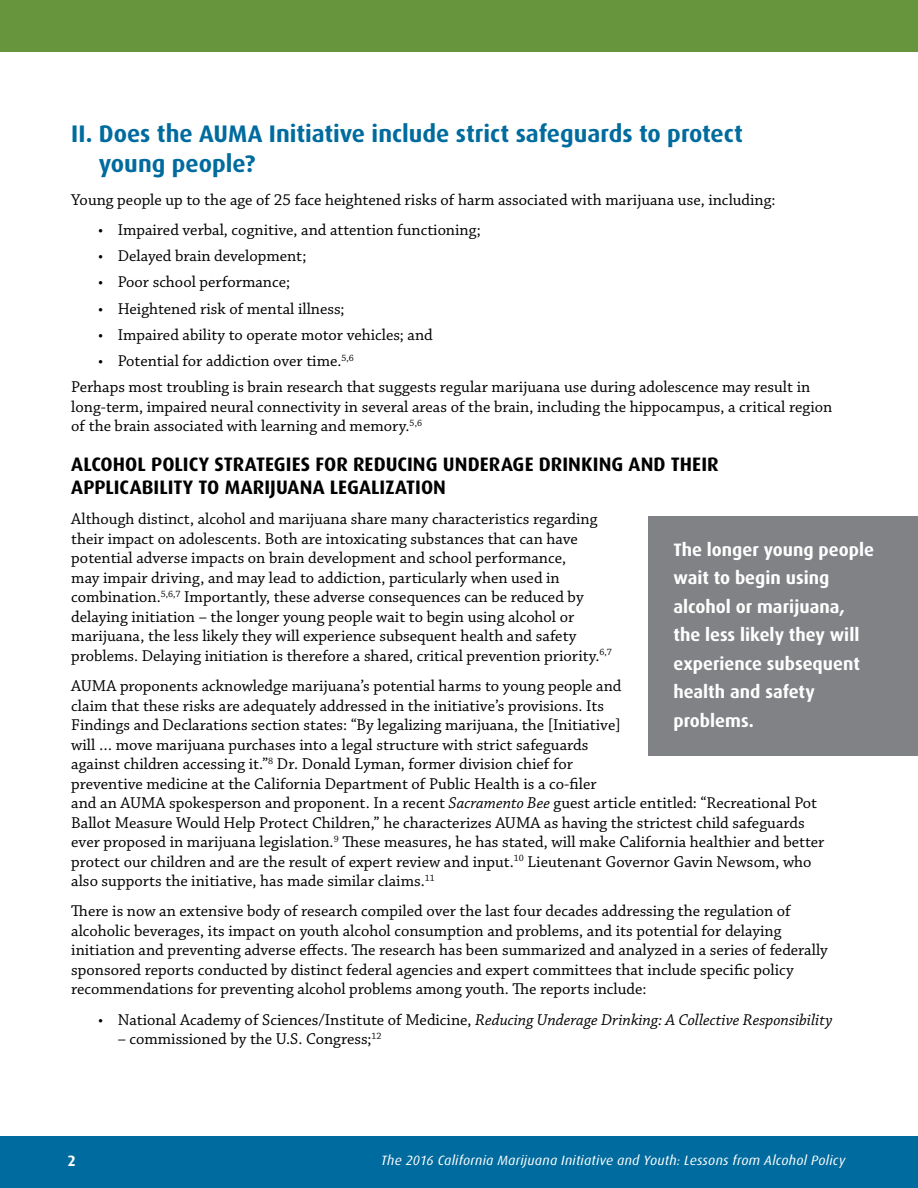
<style>
.page{position:relative;width:918px;height:1188px;background:#fff}
.page>*{position:absolute;margin:0;border:0;box-sizing:border-box;transform-origin:0 0}
.t1{font:700 24px/30px "Dax";color:#006b9e}
.t2{font:700 19.5px/22.5px "Dax";letter-spacing:.005em;color:#000}
.t3{font:700 18px/28.5px "Dax";color:#fff}
.t4{font:16.5px/19.5px "Chaparral Pro";color:#000}
.t5{font:italic 16.5px "Chaparral Pro";color:#000}
.t6{font:700 15px "Dax";color:#fff}
.t7{font:italic 13.5px "Dax";letter-spacing:.02em;color:#fff}
.s1{font-style:italic}
.s2{font-style:normal}
</style>
<div class="page">
<div style="left:0;top:1136px;width:918px;height:52px;background:#006b9e"></div>
<div style="left:0;top:0;width:918px;height:52px;background:#66953d"></div>
<div style="left:648px;top:516px;width:270px;height:240px;background:#808285"></div>
<h1 class="t1" style="left:99px;top:118px;width:645px;text-indent:-28px">II. Does the AUMA Initiative include strict safeguards to protect young people?</h1>
<p class="t4" style="left:71px;top:190px;width:706px">Young people up to the age of 25 face heightened risks of harm associated with marijuana use, including:</p>
<p class="t4" style="left:98px;top:221px;width:384px">• Impaired verbal, cognitive, and attention functioning;</p>
<p class="t4" style="left:98px;top:247px;width:210px">• Delayed brain development;</p>
<p class="t4" style="left:98px;top:273px;width:193px">• Poor school performance;</p>
<p class="t4" style="left:98px;top:299px;width:248px">• Heightened risk of mental illness;</p>
<p class="t4" style="left:98px;top:326px;width:336px">• Impaired ability to operate motor vehicles; and</p>
<p class="t4" style="left:71px;top:348px;width:740px;line-height:26.2px;text-indent:27px">• Potential for addiction over time.<sup>5,6<br></sup>Perhaps most troubling is brain research that suggests regular marijuana use during adolescence may result in</p>
<p class="t4" style="left:71px;top:398px;width:763px">long-term, impaired neural connectivity in several areas of the brain, including the hippocampus, a critical region of the brain associated with learning and memory.<sup>5,6</sup></p>
<p class="t2" style="left:71px;top:454px;width:649px">ALCOHOL POLICY STRATEGIES FOR REDUCING UNDERAGE DRINKING AND THEIR<br>APPLICABILITY TO MARIJUANA LEGALIZATION</p>
<p class="t4" style="left:71px;top:510px;width:542px">Although distinct, alcohol and marijuana share many characteristics regarding their impact on adolescents. Both are intoxicating substances that can have potential adverse impacts on brain development and school performance,<br>may impair driving, and may lead to addiction, particularly when used in combination.<sup>5,6,7</sup> Importantly, these adverse consequences can be reduced by delaying initiation – the longer young people wait to begin using alcohol or marijuana, the less likely they will experience subsequent health and safety problems. Delaying initiation is therefore a shared, critical prevention priority.<sup>6,7</sup></p>
<p class="t4" style="left:71px;top:677px;width:755px">AUMA proponents acknowledge marijuana’s potential harms to young people and<br>claim that these risks are adequately addressed in the initiative’s provisions. Its<br>Findings and Declarations section states: “By legalizing marijuana, the [Initiative]<br>will … move marijuana purchases into a legal structure with strict safeguards<br>against children accessing it.”<sup>8</sup> Dr. Donald Lyman, former division chief for<br>preventive medicine at the California Department of Public Health is a co-filer<br>and an AUMA spokesperson and proponent. In a recent <span class="s1">Sacramento Bee</span> guest article entitled: “Recreational Pot Ballot Measure Would Help Protect Children,” he characterizes AUMA as having the strictest child safeguards ever proposed in marijuana legislation.<sup>9</sup> These measures, he has stated, will make California healthier and better protect our children and are the result of expert review and input.<sup>10</sup> Lieutenant Governor Gavin Newsom, who also supports the initiative, has made similar claims.<sup>11</sup></p>
<p class="t4" style="left:71px;top:902px;width:758px">There is now an extensive body of research compiled over the last four decades addressing the regulation of alcoholic beverages, its impact on youth alcohol consumption and problems, and its potential for delaying initiation and preventing adverse effects. The research has been summarized and analyzed in a series of federally sponsored reports conducted by distinct federal agencies and expert committees that include specific policy recommendations for preventing alcohol problems among youth. The reports include:</p>
<p class="t5" style="left:98px;top:1010px;width:736px"><span class="s2">• National Academy of Sciences/Institute of Medicine,</span> Reducing Underage Drinking: A Collective Responsibility</p>
<p class="t4" style="left:118px;top:1030px;width:265px">– commissioned by the U.S. Congress;<sup>12</sup></p>
<p class="t3" style="left:673px;top:536px;width:202px">The longer young people wait to begin using alcohol or marijuana, the less likely they will experience subsequent health and safety problems.</p>
<p class="t6" style="left:68px;top:1152px;width:10px">2</p>
<p class="t7" style="left:381px;top:1153px;width:466px">The 2016 California Marijuana Initiative and Youth: Lessons from Alcohol Policy</p>
</div>
